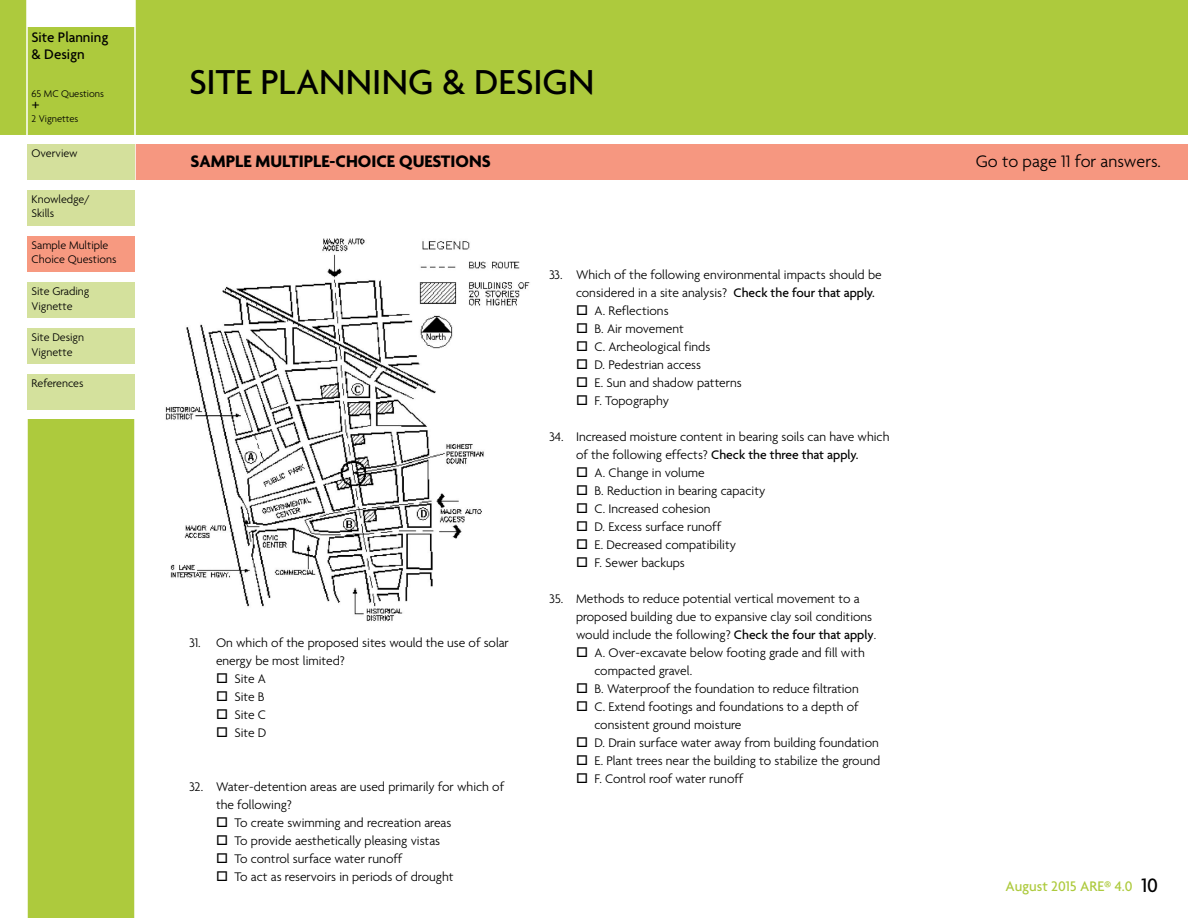
<style>
.page{position:relative;width:1188px;height:918px;background:#fff}
.page>*{position:absolute;margin:0;border:0;box-sizing:border-box;transform-origin:0 0}
.t1{font:500 37.5px "Agenda";color:#000}
.t2{font:700 18px "Agenda";color:#000}
.t3{font:300 18px "Agenda";color:#000}
.t4{font:500 15px "Agenda";color:#adca3d}
.t5{font:500 15px/16.5px "Agenda";color:#000}
.t6{font:300 13.5px/18px "Agenda";color:#000}
.t7{font:300 12px/14.4px "Agenda";color:#000}
.t8{font:300 10.5px "Agenda";color:#000}
.s1{font-weight:500}
.s2{font-size:21px;color:#000}
</style>
<div class="page">
<div style="left:135px;top:0;width:1053px;height:140px;background:#adca3d"></div>
<div style="left:136px;top:144px;width:1052px;height:36px;background:#f69780"></div>
<div style="left:0;top:0;width:27px;height:136px;background:#adca3d"></div>
<div style="left:27px;top:27px;width:108px;height:108px;background:#adca3d"></div>
<div style="left:0;top:135px;width:1188px;height:9px;background:#fff"></div>
<div style="left:27px;top:419px;width:108px;height:499px;background:#adca3d"></div>
<hr style="left:134px;top:0;width:2px;height:918px;background:#fff">
<hr style="left:26px;top:0;width:2px;height:918px;background:#fff">
<div style="left:27px;top:144px;width:108px;height:36px;background:#d4e09c"></div>
<div style="left:27px;top:236px;width:108px;height:36px;background:#f79980"></div>
<div style="left:27px;top:282px;width:108px;height:36px;background:#d4e19d"></div>
<div style="left:27px;top:374px;width:108px;height:36px;background:#d4e19d"></div>
<div style="left:27px;top:190px;width:108px;height:36px;background:#d4e09b"></div>
<div style="left:27px;top:328px;width:108px;height:36px;background:#d4e19d"></div>
<img style="left:165px;top:238px;width:365px;height:383px">
<p class="t5" style="left:32px;top:30px;width:78px">Site Planning &amp; Design</p>
<p class="t8" style="left:32px;top:88px;width:74px">65 MC Questions</p>
<h2 class="t3" style="left:32px;top:94px;width:10px">+</h2>
<p class="t8" style="left:32px;top:113px;width:48px">2 Vignettes</p>
<p class="t7" style="left:32px;top:147px;width:48px">Overview</p>
<p class="t7" style="left:32px;top:193px;width:60px">Knowledge/<br>Skills</p>
<p class="t7" style="left:32px;top:239px;width:87px">Sample Multiple<br>Choice Questions</p>
<p class="t7" style="left:32px;top:285px;width:59px">Site Grading<br>Vignette</p>
<p class="t7" style="left:32px;top:331px;width:54px">Site Design<br>Vignette</p>
<p class="t7" style="left:32px;top:377px;width:53px">References</p>
<h1 class="t1" style="left:189px;top:62px;width:407px">SITE PLANNING &amp; DESIGN</h1>
<h2 class="t2" style="left:190px;top:152px;width:302px">SAMPLE MULTIPLE-CHOICE QUESTIONS</h2>
<p class="t6" style="left:216px;top:634px;width:294px;text-indent:-27px">31. On which of the proposed sites would the use of solar energy be most limited?</p>
<p class="t6" style="left:216px;top:670px;width:52px">□ Site A</p>
<p class="t6" style="left:216px;top:688px;width:50px">□ Site B</p>
<p class="t6" style="left:216px;top:706px;width:52px">□ Site C</p>
<p class="t6" style="left:216px;top:724px;width:52px">□ Site D</p>
<p class="t6" style="left:216px;top:778px;width:290px;text-indent:-27px">32. Water-detention areas are used primarily for which of the following?</p>
<p class="t6" style="left:216px;top:814px;width:237px">□ To create swimming and recreation areas</p>
<p class="t6" style="left:216px;top:832px;width:226px">□ To provide aesthetically pleasing vistas</p>
<p class="t6" style="left:216px;top:850px;width:188px">□ To control surface water runoff</p>
<p class="t6" style="left:216px;top:868px;width:239px">□ To act as reservoirs in periods of drought</p>
<p class="t6" style="left:576px;top:267px;width:307px;text-indent:-27px">33. Which of the following environmental impacts should be considered in a site analysis? <span class="s1">Check the four that apply.</span></p>
<p class="t6" style="left:576px;top:303px;width:94px">□ A. Reflections</p>
<p class="t6" style="left:576px;top:321px;width:109px">□ B. Air movement</p>
<p class="t6" style="left:576px;top:339px;width:136px">□ C. Archeological finds</p>
<p class="t6" style="left:576px;top:356px;width:127px">□ D. Pedestrian access</p>
<p class="t6" style="left:576px;top:374px;width:167px">□ E. Sun and shadow patterns</p>
<p class="t6" style="left:576px;top:392px;width:95px">□ F. Topography</p>
<p class="t6" style="left:549px;top:428px;width:342px;text-align:center">34. Increased moisture content in bearing soils can have which of the following effects? <span class="s1">Check the three that apply.</span></p>
<p class="t6" style="left:576px;top:464px;width:130px">□ A. Change in volume</p>
<p class="t6" style="left:576px;top:482px;width:191px">□ B. Reduction in bearing capacity</p>
<p class="t6" style="left:576px;top:500px;width:136px">□ C. Increased cohesion</p>
<p class="t6" style="left:576px;top:518px;width:147px">□ D. Excess surface runoff</p>
<p class="t6" style="left:576px;top:536px;width:162px">□ E. Decreased compatibility</p>
<p class="t6" style="left:576px;top:554px;width:110px">□ F. Sewer backups</p>
<p class="t6" style="left:576px;top:590px;width:302px;text-indent:-27px">35. Methods to reduce potential vertical movement to a proposed building due to expansive clay soil conditions would include the following? <span class="s1">Check the four that apply</span>.</p>
<p class="t6" style="left:594px;top:644px;width:272px;text-indent:-18px">□ A. Over-excavate below footing grade and fill with compacted gravel.</p>
<p class="t6" style="left:576px;top:680px;width:284px">□ B. Waterproof the foundation to reduce filtration</p>
<p class="t6" style="left:594px;top:698px;width:266px;text-indent:-18px">□ C. Extend footings and foundations to a depth of consistent ground moisture</p>
<p class="t6" style="left:576px;top:734px;width:304px">□ D. Drain surface water away from building foundation</p>
<p class="t6" style="left:576px;top:752px;width:306px">□ E. Plant trees near the building to stabilize the ground</p>
<p class="t6" style="left:576px;top:770px;width:169px">□ F. Control roof water runoff</p>
<h2 class="t3" style="left:976px;top:152px;width:187px">Go to page 11 for answers.</h2>
<p class="t4" style="left:1005px;top:878px;width:154px">August 2015 ARE® 4.0 <span class="s2">10</span></p>
</div>
